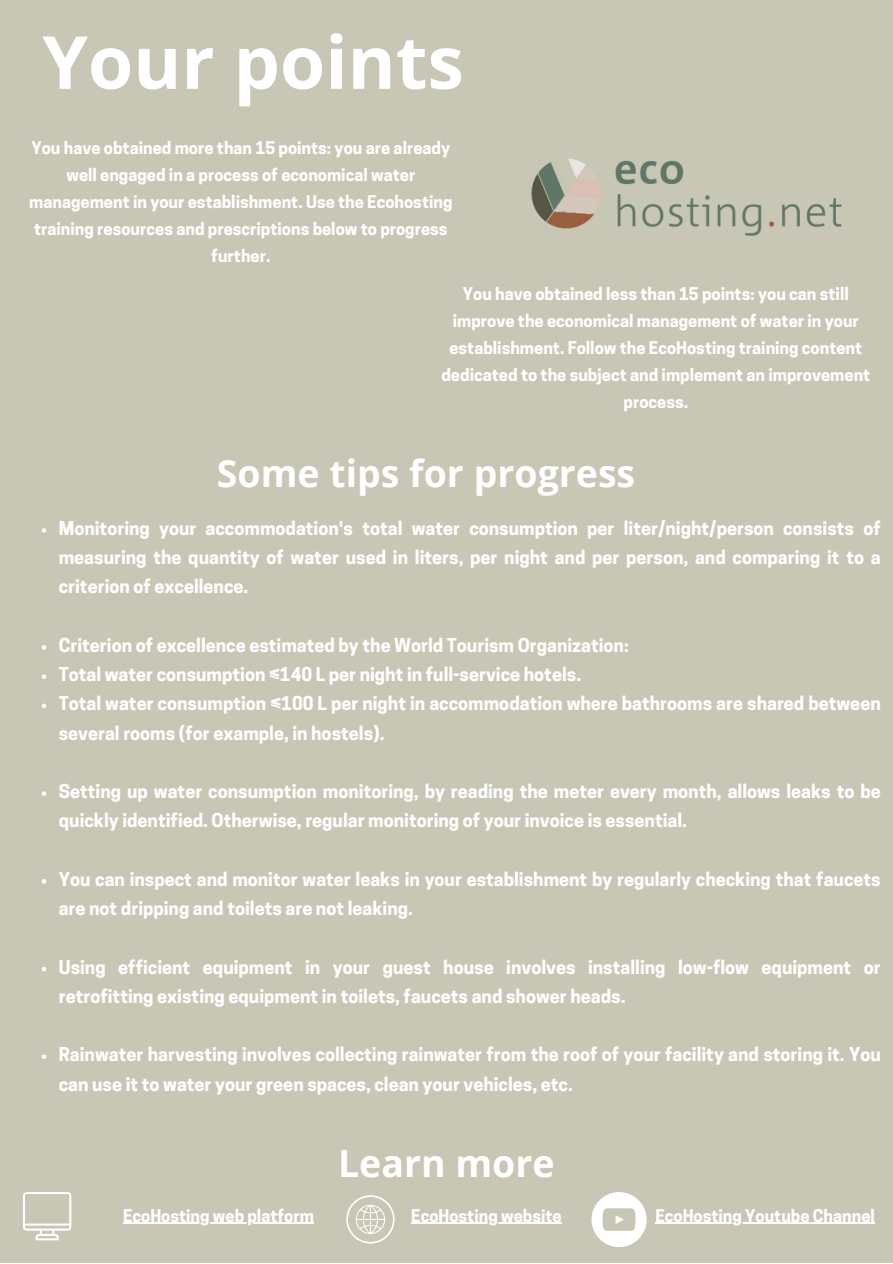
<style>
.page{position:relative;width:893px;height:1264px;background:#fff}
.page>*{position:absolute;margin:0;border:0;box-sizing:border-box;transform-origin:0 0}
.t1{font:700 73.2px "Open Sans";color:#fff}
.t2{font:700 37.5px "Open Sans";color:#fff}
.t3{font:700 18px/29.2px "Cooper Hewitt";color:#fff}
.t4{font:700 16.5px/27px "Cooper Hewitt";color:#fff;text-align:center}
</style>
<div class="page">
<div style="left:0;top:0;width:892px;height:1262px;background:#c8c6b5"></div>
<img style="left:531px;top:158px;width:311px;height:78px">
<svg style="left:42px;top:528px;width:4px;height:4px"></svg>
<svg style="left:42px;top:645px;width:4px;height:4px"></svg>
<svg style="left:42px;top:674px;width:4px;height:5px"></svg>
<svg style="left:42px;top:703px;width:4px;height:5px"></svg>
<svg style="left:42px;top:791px;width:4px;height:4px"></svg>
<svg style="left:42px;top:879px;width:4px;height:4px"></svg>
<svg style="left:42px;top:967px;width:4px;height:4px"></svg>
<svg style="left:42px;top:1054px;width:4px;height:5px"></svg>
<svg style="left:591px;top:1192px;width:55px;height:55px"></svg>
<svg style="left:346px;top:1195px;width:48px;height:48px"></svg>
<svg style="left:23px;top:1192px;width:48px;height:48px"></svg>
<hr style="left:411px;top:1222px;width:150px;height:1px;background:#fff">
<hr style="left:655px;top:1222px;width:219px;height:1px;background:#fff">
<hr style="left:123px;top:1222px;width:191px;height:1px;background:#fff">
<p class="t1" style="left:42px;top:11px;width:423px">Your points</p>
<p class="t4" style="left:29px;top:136px;width:425px">You have obtained more than 15 points: you are already well engaged in a process of economical water management in your establishment. Use the Ecohosting training resources and prescriptions below to progress further.</p>
<p class="t4" style="left:441px;top:282px;width:430px">You have obtained less than 15 points: you can still improve the economical management of water in your establishment. Follow the EcoHosting training content dedicated to the subject and implement an improvement process.</p>
<p class="t2" style="left:217px;top:447px;width:420px">Some tips for progress</p>
<p class="t3" style="left:59px;top:516px;width:823px;text-align:justify">Monitoring your accommodation's total water consumption per liter/night/person consists of measuring the quantity of water used in liters, per night and per person, and comparing it to a criterion of excellence.</p>
<p class="t3" style="left:59px;top:632px;width:571px">Criterion of excellence estimated by the World Tourism Organization:</p>
<p class="t3" style="left:59px;top:662px;width:524px">Total water consumption ≤140 L per night in full-service hotels.</p>
<p class="t3" style="left:59px;top:691px;width:823px">Total water consumption ≤100 L per night in accommodation where bathrooms are shared between several rooms (for example, in hostels).</p>
<p class="t3" style="left:59px;top:779px;width:823px">Setting up water consumption monitoring, by reading the meter every month, allows leaks to be quickly identified. Otherwise, regular monitoring of your invoice is essential.</p>
<p class="t3" style="left:59px;top:866px;width:823px">You can inspect and monitor water leaks in your establishment by regularly checking that faucets are not dripping and toilets are not leaking.</p>
<p class="t3" style="left:59px;top:954px;width:823px">Using efficient equipment in your guest house involves installing low-flow equipment or retrofitting existing equipment in toilets, faucets and shower heads.</p>
<p class="t3" style="left:59px;top:1042px;width:823px">Rainwater harvesting involves collecting rainwater from the roof of your facility and storing it. You can use it to water your green spaces, clean your vehicles, etc.</p>
<p class="t2" style="left:338px;top:1137px;width:218px">Learn more</p>
<p class="t4" style="left:123px;top:1203px;width:192px">EcoHosting web platform</p>
<p class="t4" style="left:411px;top:1203px;width:152px">EcoHosting website</p>
<p class="t4" style="left:655px;top:1203px;width:221px">EcoHosting Youtube Channel</p>
</div>
